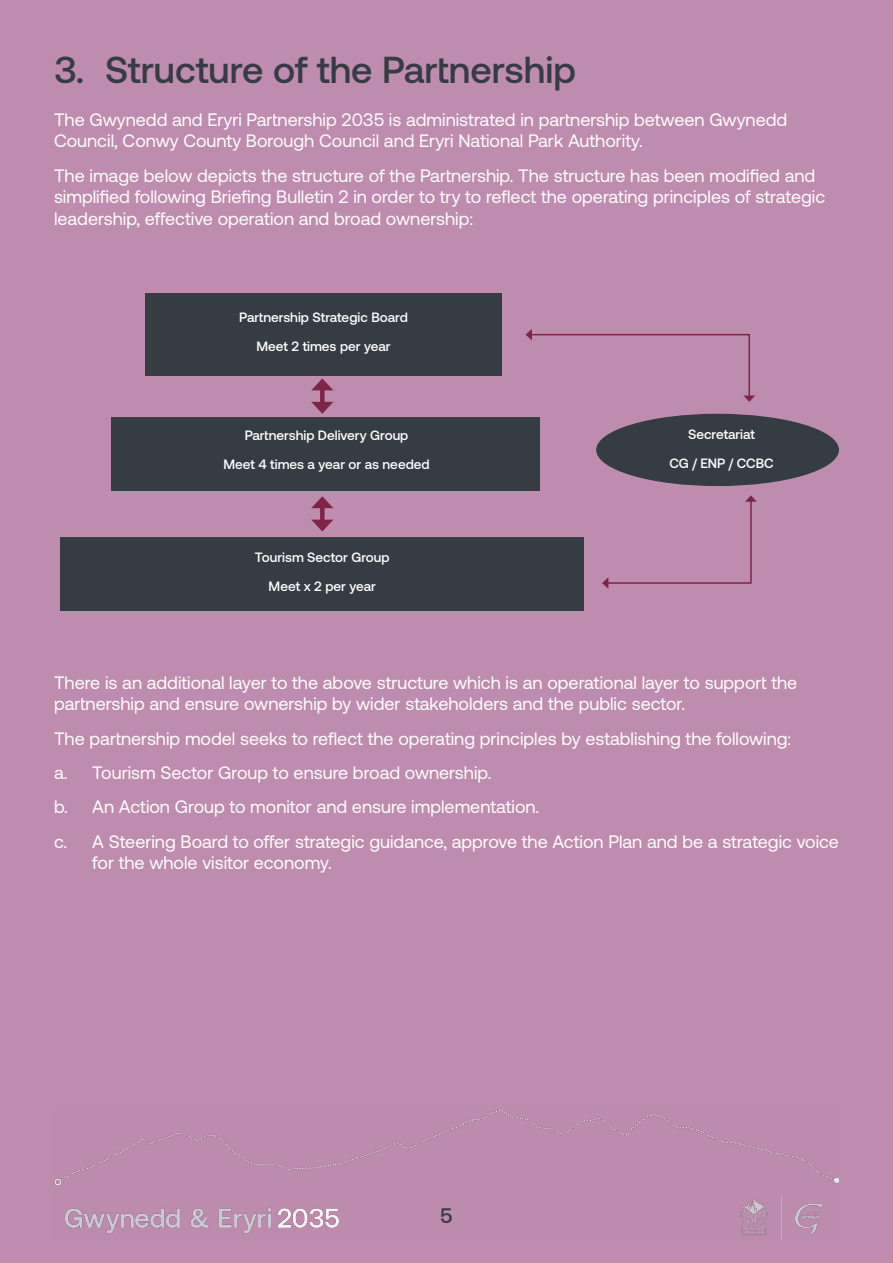
<style>
.page{position:relative;width:893px;height:1263px;background:#be8cae}
.page>*{position:absolute;margin:0;border:0;box-sizing:border-box;transform-origin:0 0}
.t1{font:500 37.5px "Aeonik";color:#353c44}
.t2{font:500 21px "Aeonik";color:#353c44}
.t3{font:18px/21.6px "Aeonik";color:#fff}
.t4{font:500 13.5px "Aeonik";color:#fff}
</style>
<div class="page">
<img style="left:54px;top:1111px;width:785px;height:128px">
<div style="left:146px;top:293px;width:356px;height:82px;background:#353c44"></div>
<div style="left:112px;top:418px;width:428px;height:73px;background:#353c44"></div>
<div style="left:61px;top:538px;width:523px;height:73px;background:#353c44"></div>
<div style="left:596px;top:414px;width:243px;height:72px;background:#353c44;border-radius:50%"></div>
<svg style="left:526px;top:329px;width:229px;height:73px"></svg>
<svg style="left:602px;top:495px;width:155px;height:94px"></svg>
<div style="left:320px;top:504px;width:5px;height:20px;background:#7d2547"></div>
<svg style="left:311px;top:496px;width:22px;height:12px"></svg>
<svg style="left:312px;top:520px;width:21px;height:11px"></svg>
<div style="left:320px;top:386px;width:5px;height:20px;background:#7d2547"></div>
<svg style="left:312px;top:378px;width:21px;height:12px"></svg>
<svg style="left:311px;top:402px;width:22px;height:12px"></svg>
<p class="t1" style="left:54px;top:49px;width:523px">3. Structure of the Partnership</p>
<p class="t3" style="left:54px;top:109px;width:735px">The Gwynedd and Eryri Partnership 2035 is administrated in partnership between Gwynedd<br>Council, Conwy County Borough Council and Eryri National Park Authority.</p>
<p class="t3" style="left:54px;top:165px;width:773px">The image below depicts the structure of the Partnership. The structure has been modified and simplified following Briefing Bulletin 2 in order to try to reflect the operating principles of strategic leadership, effective operation and broad ownership:</p>
<p class="t4" style="left:239px;top:310px;width:170px">Partnership Strategic Board</p>
<p class="t4" style="left:257px;top:339px;width:136px">Meet 2 times per year</p>
<p class="t4" style="left:245px;top:428px;width:165px">Partnership Delivery Group</p>
<p class="t4" style="left:223px;top:457px;width:208px">Meet 4 times a year or as needed</p>
<p class="t4" style="left:255px;top:550px;width:136px">Tourism Sector Group</p>
<p class="t4" style="left:269px;top:579px;width:109px">Meet x 2 per year</p>
<p class="t4" style="left:688px;top:427px;width:68px">Secretariat</p>
<p class="t4" style="left:669px;top:456px;width:106px">CG / ENP / CCBC</p>
<p class="t3" style="left:54px;top:672px;width:745px">There is an additional layer to the above structure which is an operational layer to support the partnership and ensure ownership by wider stakeholders and the public sector.</p>
<p class="t3" style="left:54px;top:728px;width:739px">The partnership model seeks to reflect the operating principles by establishing the following:</p>
<p class="t3" style="left:54px;top:762px;width:439px">a. Tourism Sector Group to ensure broad ownership.</p>
<p class="t3" style="left:54px;top:796px;width:487px">b. An Action Group to monitor and ensure implementation.</p>
<p class="t3" style="left:92px;top:831px;width:748px;text-indent:-38px">c. A Steering Board to offer strategic guidance, approve the Action Plan and be a strategic voice for the whole visitor economy.</p>
<p class="t2" style="left:440px;top:1204px;width:14px">5</p>
</div>
